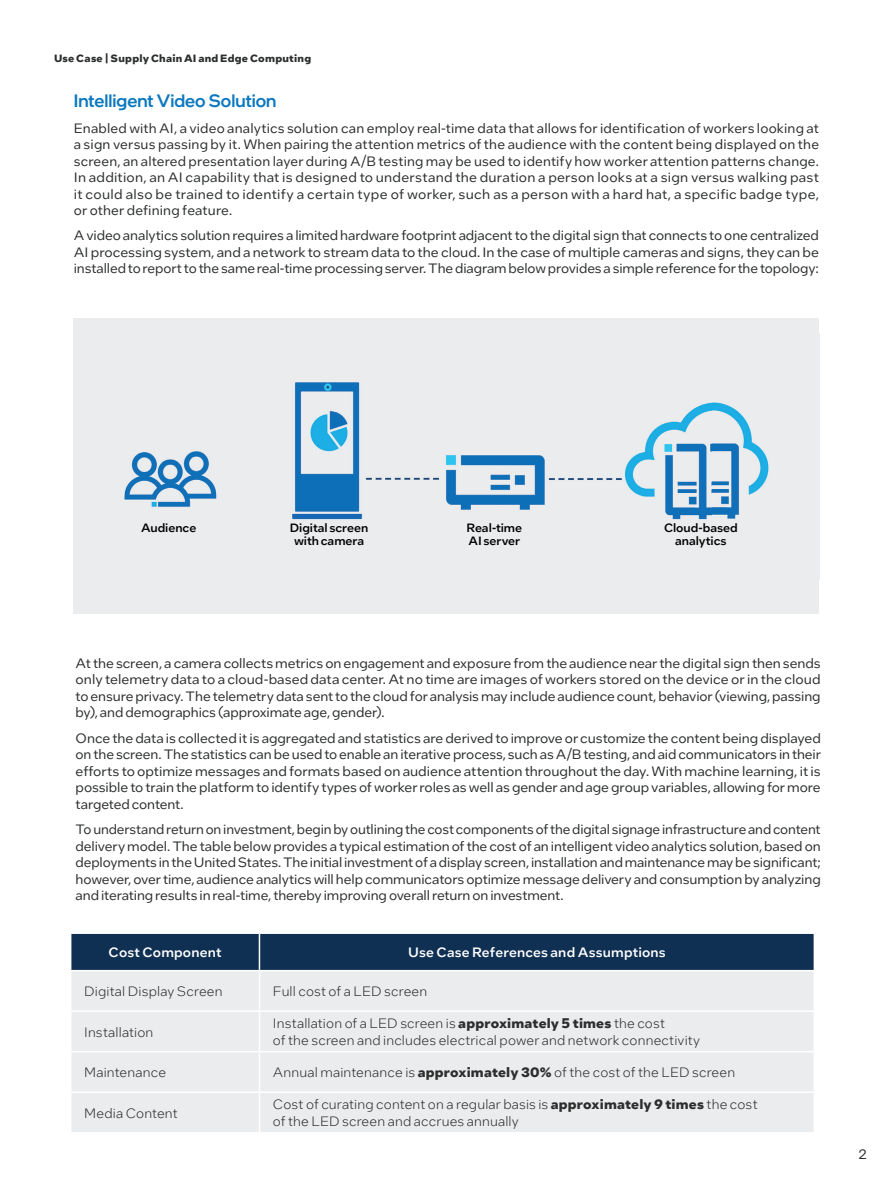
<style>
.page{position:relative;width:891px;height:1188px;background:#fff}
.page>*{position:absolute;margin:0;border:0;box-sizing:border-box;transform-origin:0 0}
.t1{font:500 18px "Intel One Display";color:#0c78bf}
.t2{font:13.5px/16.5px "Intel One Text";letter-spacing:-.005em;color:#2c2e2e;text-align:justify}
.t3{font:300 13.5px/16.5px "Intel One Text";letter-spacing:.01em;color:#2c2e2e}
.t4{font:500 13.5px "Intel One Text";letter-spacing:.01em;color:#fff}
.t5{font:500 12px/13.2px "Intel One Text";letter-spacing:-.005em;color:#000;text-align:center}
.t6{font:700 10.5px "Intel One Text";letter-spacing:.025em;color:#2c2e2e}
.s1{font-weight:700}
</style>
<div class="page">
<div style="left:74px;top:318px;width:745px;height:295px;background:#ebeced"></div>
<div style="left:71px;top:934px;width:743px;height:36px;background:#103053"></div>
<div style="left:71px;top:971px;width:743px;height:161px;background:#ebeced"></div>
<hr style="left:259px;top:934px;width:1px;height:36px;background:#fff">
<hr style="left:259px;top:971px;width:1px;height:39px;background:#fff">
<hr style="left:259px;top:1093px;width:1px;height:39px;background:#fff">
<hr style="left:70px;top:1010px;width:189px;height:2px;background:#fff">
<hr style="left:259px;top:1010px;width:556px;height:2px;background:#fff">
<hr style="left:259px;top:1012px;width:1px;height:39px;background:#fff">
<hr style="left:70px;top:1051px;width:189px;height:1px;background:#fff">
<hr style="left:259px;top:1051px;width:556px;height:1px;background:#fff">
<hr style="left:259px;top:1052px;width:1px;height:39px;background:#fff">
<hr style="left:70px;top:1091px;width:189px;height:2px;background:#fff">
<hr style="left:259px;top:1091px;width:556px;height:2px;background:#fff">
<img style="left:124px;top:334px;width:696px;height:245px">
<p class="t6" style="left:54px;top:51px;width:259px">Use Case | Supply Chain AI and Edge Computing</p>
<h1 class="t1" style="left:74px;top:89px;width:204px">Intelligent Video Solution</h1>
<p class="t2" style="left:74px;top:119px;width:747px">Enabled with AI, a video analytics solution can employ real-time data that allows for identification of workers looking at a sign versus passing by it. When pairing the attention metrics of the audience with the content being displayed on the screen, an altered presentation layer during A/B testing may be used to identify how worker attention patterns change.<br>In addition, an AI capability that is designed to understand the duration a person looks at a sign versus walking past it could also be trained to identify a certain type of worker, such as a person with a hard hat, a specific badge type, or other defining feature.</p>
<p class="t2" style="left:74px;top:227px;width:747px">A video analytics solution requires a limited hardware footprint adjacent to the digital sign that connects to one centralized AI processing system, and a network to stream data to the cloud. In the case of multiple cameras and signs, they can be installed to report to the same real-time processing server. The diagram below provides a simple reference for the topology:</p>
<p class="t5" style="left:141px;top:521px;width:57px">Audience</p>
<p class="t5" style="left:290px;top:521px;width:80px">Digital screen with camera</p>
<p class="t5" style="left:466px;top:521px;width:57px;text-align:left">Real-time<br>AI server</p>
<p class="t5" style="left:664px;top:521px;width:75px">Cloud-based analytics</p>
<p class="t2" style="left:76px;top:654px;width:747px">At the screen, a camera collects metrics on engagement and exposure from the audience near the digital sign then sends only telemetry data to a cloud-based data center. At no time are images of workers stored on the device or in the cloud to ensure privacy. The telemetry data sent to the cloud for analysis may include audience count, behavior (viewing, passing by), and demographics (approximate age, gender).</p>
<p class="t2" style="left:76px;top:729px;width:747px">Once the data is collected it is aggregated and statistics are derived to improve or customize the content being displayed on the screen. The statistics can be used to enable an iterative process, such as A/B testing, and aid communicators in their efforts to optimize messages and formats based on audience attention throughout the day. With machine learning, it is possible to train the platform to identify types of worker roles as well as gender and age group variables, allowing for more targeted content.</p>
<p class="t2" style="left:76px;top:821px;width:747px">To understand return on investment, begin by outlining the cost components of the digital signage infrastructure and content delivery model. The table below provides a typical estimation of the cost of an intelligent video analytics solution, based on deployments in the United States. The initial investment of a display screen, installation and maintenance may be significant; however, over time, audience analytics will help communicators optimize message delivery and consumption by analyzing and iterating results in real-time, thereby improving overall return on investment.</p>
<p class="t4" style="left:109px;top:943px;width:115px">Cost Component</p>
<p class="t4" style="left:408px;top:943px;width:259px">Use Case References and Assumptions</p>
<p class="t3" style="left:84px;top:983px;width:140px">Digital Display Screen</p>
<p class="t3" style="left:273px;top:983px;width:156px">Full cost of a LED screen</p>
<p class="t3" style="left:84px;top:1023px;width:71px">Installation</p>
<p class="t3" style="left:273px;top:1015px;width:429px">Installation of a LED screen is <span class="s1">approximately 5 times</span> the cost<br>of the screen and includes electrical power and network connectivity</p>
<p class="t3" style="left:84px;top:1064px;width:83px">Maintenance</p>
<p class="t3" style="left:273px;top:1064px;width:464px">Annual maintenance is <span class="s1">approximately 30%</span> of the cost of the LED screen</p>
<p class="t3" style="left:84px;top:1104px;width:95px">Media Content</p>
<p class="t3" style="left:273px;top:1096px;width:486px">Cost of curating content on a regular basis is <span class="s1">approximately 9 times</span> the cost of the LED screen and accrues annually</p>
<p class="t2" style="left:858px;top:1145px;width:10px">2</p>
</div>
